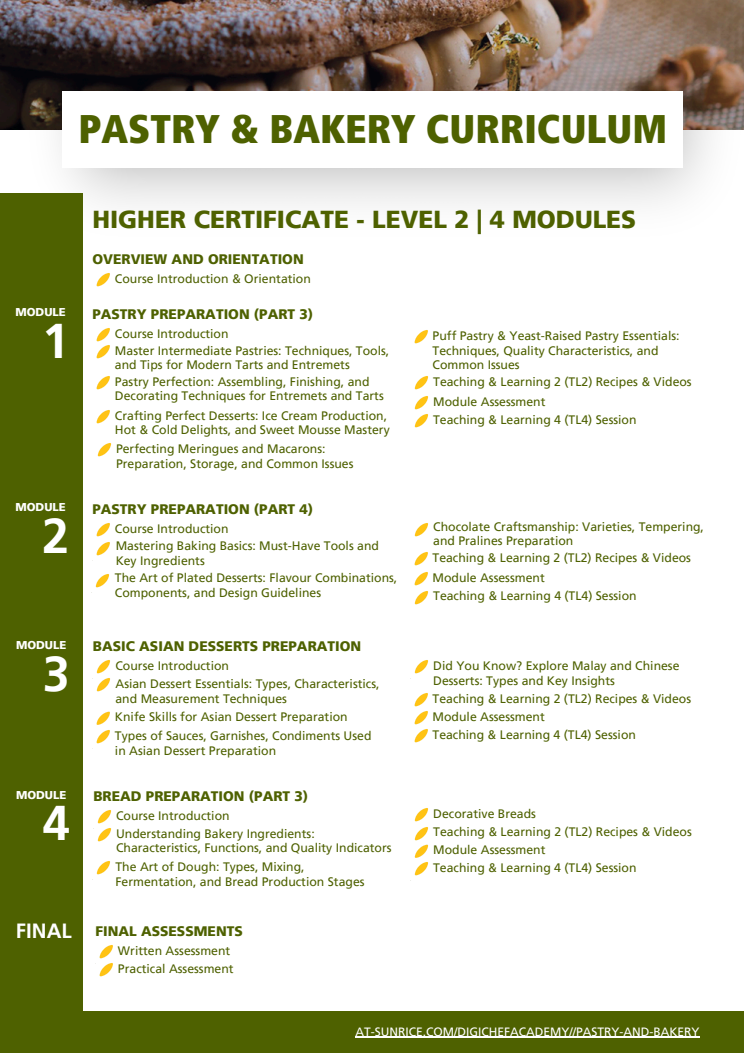
<style>
.page{position:relative;width:744px;height:1053px;background:#fff}
.page>*{position:absolute;margin:0;border:0;box-sizing:border-box;transform-origin:0 0}
.t1{font:700 48.56px "Frutiger LT Pro";color:#fff}
.t2{font:900 condensed 40px "Frutiger LT Std";color:#4e6100}
.t3{font:900 24.48px "Frutiger LT Pro";color:#4e6100}
.t4{font:700 20.52px "Frutiger LT Pro";color:#fff}
.t5{font:900 13.76px "Frutiger LT Pro";color:#4e6100}
.t6{font:12.24px/14.5px "Frutiger LT Pro";color:#4e6100}
.t7{font:12px "Frutiger LT Pro";color:#fff}
.t8{font:900 11.32px "Frutiger LT Pro";color:#fff}
</style>
<div class="page">
<img style="left:10px;top:129px;width:734px;height:75px">
<div style="left:0;top:1010px;width:744px;height:42px;background:#4e6100"></div>
<div style="left:0;top:193px;width:83px;height:839px;background:#4e6100"></div>
<img style="left:0;top:0;width:744px;height:129px">
<div style="left:62px;top:91px;width:620px;height:76px;background:#fff"></div>
<img style="left:96px;top:273px;width:14px;height:14px">
<img style="left:96px;top:328px;width:14px;height:13px">
<img style="left:96px;top:341px;width:14px;height:18px">
<img style="left:96px;top:376px;width:14px;height:14px">
<img style="left:96px;top:410px;width:14px;height:14px">
<img style="left:414px;top:330px;width:14px;height:14px">
<img style="left:96px;top:523px;width:14px;height:14px">
<img style="left:414px;top:523px;width:14px;height:14px">
<img style="left:96px;top:542px;width:14px;height:14px">
<img style="left:95px;top:574px;width:14px;height:14px">
<img style="left:96px;top:660px;width:14px;height:14px">
<img style="left:96px;top:678px;width:14px;height:14px">
<img style="left:414px;top:660px;width:14px;height:14px">
<img style="left:414px;top:693px;width:14px;height:14px">
<img style="left:414px;top:711px;width:14px;height:14px">
<img style="left:96px;top:711px;width:14px;height:14px">
<img style="left:96px;top:730px;width:14px;height:14px">
<img style="left:414px;top:729px;width:14px;height:14px">
<img style="left:97px;top:810px;width:14px;height:14px">
<img style="left:93px;top:828px;width:18px;height:14px">
<img style="left:96px;top:861px;width:14px;height:14px">
<hr style="left:355px;top:1036px;width:221px;height:1px;background:#fff">
<hr style="left:576px;top:1036px;width:123px;height:1px;background:#fff">
<img style="left:414px;top:376px;width:14px;height:34px">
<img style="left:414px;top:414px;width:14px;height:14px">
<img style="left:97px;top:443px;width:14px;height:14px">
<img style="left:414px;top:552px;width:14px;height:34px">
<img style="left:414px;top:591px;width:14px;height:14px">
<img style="left:414px;top:808px;width:14px;height:14px">
<img style="left:414px;top:827px;width:14px;height:13px">
<img style="left:414px;top:840px;width:14px;height:18px">
<img style="left:414px;top:862px;width:14px;height:14px">
<img style="left:99px;top:945px;width:14px;height:14px">
<img style="left:95px;top:963px;width:18px;height:14px">
<p class="t2" style="left:79px;top:113px;width:590px">PASTRY &amp; BAKERY CURRICULUM</p>
<p class="t3" style="left:92px;top:204px;width:545px">HIGHER CERTIFICATE - LEVEL 2 | 4 MODULES</p>
<p class="t5" style="left:92px;top:250px;width:213px">OVERVIEW AND ORIENTATION</p>
<p class="t6" style="left:115px;top:271px;width:197px">Course Introduction &amp; Orientation</p>
<p class="t8" style="left:16px;top:305px;width:52px">MODULE</p>
<p class="t5" style="left:92px;top:305px;width:222px">PASTRY PREPARATION (PART 3)</p>
<p class="t1" style="left:42px;top:311px;width:29px">1</p>
<h2 class="t6" style="left:115px;top:326px;width:115px">Course Introduction</h2>
<p class="t6" style="left:115px;top:343px;width:276px">Master Intermediate Pastries: Techniques, Tools, and Tips for Modern Tarts and Entremets</p>
<p class="t6" style="left:115px;top:374px;width:270px">Pastry Perfection: Assembling, Finishing, and<br>Decorating Techniques for Entremets and Tarts</p>
<p class="t6" style="left:115px;top:408px;width:276px">Crafting Perfect Desserts: Ice Cream Production,<br>Hot &amp; Cold Delights, and Sweet Mousse Mastery</p>
<p class="t6" style="left:116px;top:441px;width:239px">Perfecting Meringues and Macarons:<br>Preparation, Storage, and Common Issues</p>
<p class="t6" style="left:433px;top:328px;width:249px">Puff Pastry &amp; Yeast-Raised Pastry Essentials:<br>Techniques, Quality Characteristics, and<br>Common Issues</p>
<p class="t6" style="left:433px;top:374px;width:260px">Teaching &amp; Learning 2 (TL2) Recipes &amp; Videos</p>
<p class="t6" style="left:433px;top:394px;width:114px">Module Assessment</p>
<p class="t6" style="left:433px;top:412px;width:205px">Teaching &amp; Learning 4 (TL4) Session</p>
<p class="t8" style="left:16px;top:500px;width:52px">MODULE</p>
<p class="t1" style="left:42px;top:506px;width:29px">2</p>
<p class="t6" style="left:433px;top:519px;width:272px">Chocolate Craftsmanship: Varieties, Tempering,</p>
<p class="t5" style="left:92px;top:501px;width:222px">PASTRY PREPARATION (PART 4)</p>
<h4 class="t6" style="left:115px;top:521px;width:115px">Course Introduction</h4>
<p class="t6" style="left:116px;top:538px;width:265px">Mastering Baking Basics: Must-Have Tools and</p>
<p class="t6" style="left:433px;top:533px;width:142px">and Pralines Preparation</p>
<p class="t6" style="left:116px;top:553px;width:91px">Key Ingredients</p>
<p class="t6" style="left:115px;top:570px;width:284px;line-height:14.6px">The Art of Plated Desserts: Flavour Combinations,<br>Components, and Design Guidelines</p>
<p class="t6" style="left:433px;top:550px;width:260px">Teaching &amp; Learning 2 (TL2) Recipes &amp; Videos</p>
<p class="t6" style="left:433px;top:570px;width:114px">Module Assessment</p>
<p class="t6" style="left:433px;top:588px;width:205px">Teaching &amp; Learning 4 (TL4) Session</p>
<p class="t8" style="left:16px;top:638px;width:52px">MODULE</p>
<p class="t1" style="left:43px;top:643px;width:29px">3</p>
<p class="t8" style="left:16px;top:787px;width:52px">MODULE</p>
<p class="t1" style="left:43px;top:793px;width:29px">4</p>
<p class="t4" style="left:16px;top:918px;width:57px">FINAL</p>
<p class="t5" style="left:93px;top:638px;width:270px">BASIC ASIAN DESSERTS PREPARATION</p>
<p class="t6" style="left:116px;top:658px;width:115px">Course Introduction</p>
<p class="t6" style="left:116px;top:676px;width:266px">Asian Dessert Essentials: Types, Characteristics, and Measurement Techniques</p>
<h4 class="t6" style="left:115px;top:709px;width:234px">Knife Skills for Asian Dessert Preparation</h4>
<p class="t6" style="left:115px;top:728px;width:258px">Types of Sauces, Garnishes, Condiments Used in Asian Dessert Preparation</p>
<p class="t5" style="left:93px;top:788px;width:216px">BREAD PREPARATION (PART 3)</p>
<p class="t6" style="left:116px;top:808px;width:115px">Course Introduction</p>
<p class="t6" style="left:116px;top:826px;width:277px">Understanding Bakery Ingredients:<br>Characteristics, Functions, and Quality Indicators</p>
<p class="t6" style="left:116px;top:859px;width:251px">The Art of Dough: Types, Mixing,<br>Fermentation, and Bread Production Stages</p>
<h4 class="t5" style="left:95px;top:922px;width:149px">FINAL ASSESSMENTS</h4>
<p class="t6" style="left:118px;top:943px;width:114px">Written Assessment</p>
<p class="t6" style="left:118px;top:961px;width:117px">Practical Assessment</p>
<p class="t6" style="left:433px;top:658px;width:248px">Did You Know? Explore Malay and Chinese<br>Desserts: Types and Key Insights</p>
<p class="t6" style="left:433px;top:691px;width:260px">Teaching &amp; Learning 2 (TL2) Recipes &amp; Videos</p>
<p class="t6" style="left:433px;top:709px;width:114px">Module Assessment</p>
<p class="t6" style="left:433px;top:727px;width:205px">Teaching &amp; Learning 4 (TL4) Session</p>
<p class="t6" style="left:433px;top:806px;width:104px">Decorative Breads</p>
<p class="t6" style="left:433px;top:824px;width:260px">Teaching &amp; Learning 2 (TL2) Recipes &amp; Videos</p>
<p class="t6" style="left:433px;top:842px;width:114px">Module Assessment</p>
<p class="t6" style="left:433px;top:860px;width:205px">Teaching &amp; Learning 4 (TL4) Session</p>
<p class="t7" style="left:355px;top:1024px;width:346px">AT-SUNRICE.COM/DIGICHEFACADEMY//PASTRY-AND-BAKERY</p>
</div>
